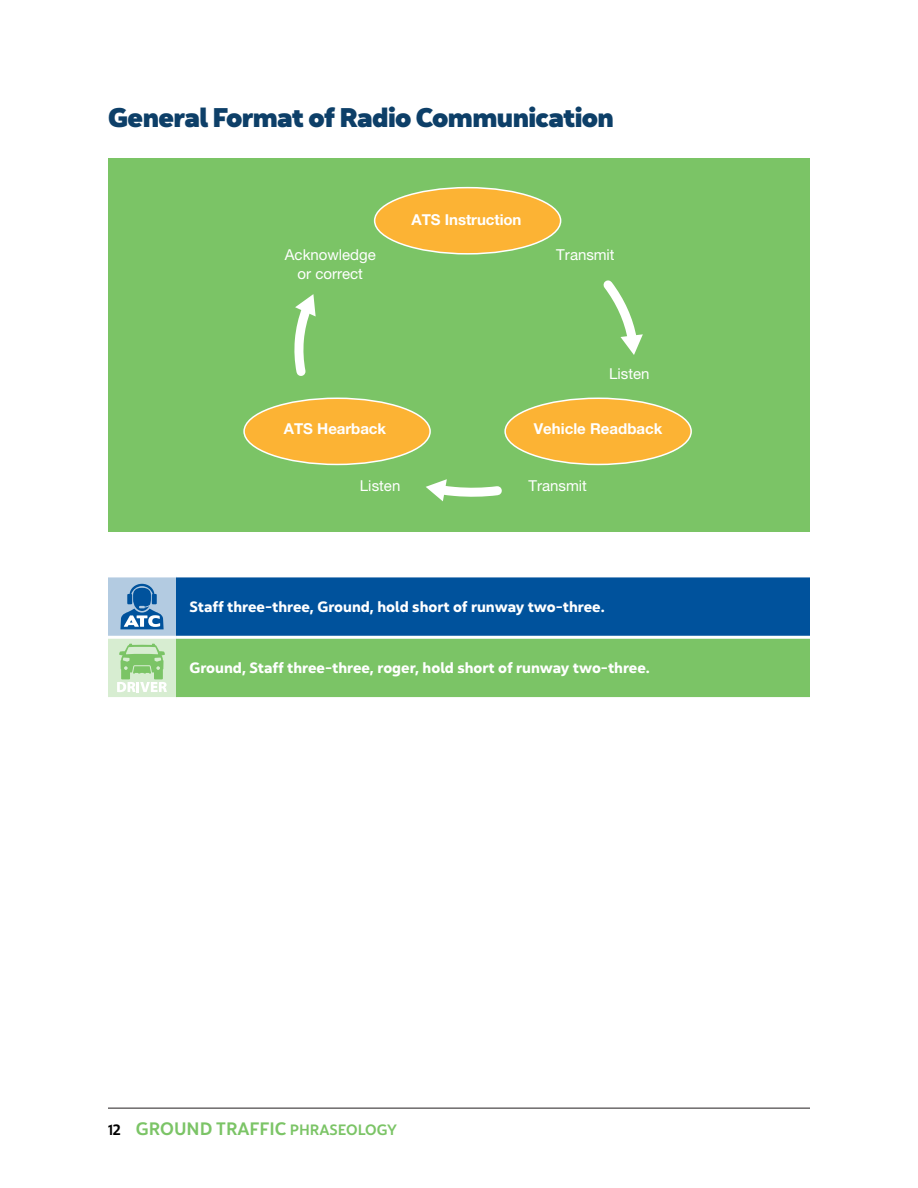
<style>
.page{position:relative;width:918px;height:1188px;background:#fff}
.page>*{position:absolute;margin:0;border:0;box-sizing:border-box;transform-origin:0 0}
.Header_1{font:27px "Yorkten Nor Bla";letter-spacing:-.025em;color:#0d3f68}
.t1{font:18px "Yorkten Nor Med";color:#7bc466}
.Table_Header{font:15px "Yorkten Nor Bol";color:#fff}
.t2{font:15px/18px "Helvetica Neue LT Std";color:#fff;text-align:center}
.t3{font:700 15px "Helvetica Neue LT Std";color:#fff}
.s1{font-family:"Yorkten Con Med";font-size:15px;color:#000}
.s2{font-size:15px}
</style>
<div class="page">
<hr style="left:108px;top:1108px;width:702px;height:1px;background:#231f20">
<div style="left:108px;top:576px;width:68px;height:61px;background:#b3cbe1"></div>
<div style="left:176px;top:576px;width:634px;height:61px;background:#00529c"></div>
<div style="left:108px;top:637px;width:68px;height:62px;background:#d7edd1"></div>
<div style="left:176px;top:637px;width:634px;height:62px;background:#7bc466"></div>
<hr style="left:108px;top:574px;width:68px;height:3px;background:#fff">
<hr style="left:176px;top:574px;width:634px;height:3px;background:#fff">
<hr style="left:108px;top:636px;width:68px;height:3px;background:#fff">
<hr style="left:176px;top:636px;width:634px;height:3px;background:#fff">
<hr style="left:108px;top:697px;width:68px;height:3px;background:#fff">
<hr style="left:176px;top:697px;width:634px;height:3px;background:#fff">
<svg style="left:120px;top:584px;width:44px;height:45px"></svg>
<svg style="left:117px;top:644px;width:50px;height:48px"></svg>
<div style="left:108px;top:159px;width:702px;height:373px;background:#7bc466"></div>
<div style="left:375px;top:188px;width:186px;height:66px;background:#fcb334;border-radius:50%"></div>
<div style="left:374px;top:187px;width:187px;height:68px;border:2px solid #fff;border-radius:50%"></div>
<div style="left:505px;top:398px;width:186px;height:66px;background:#fcb334;border-radius:50%"></div>
<div style="left:504px;top:398px;width:188px;height:67px;border:2px solid #fff;border-radius:50%"></div>
<div style="left:244px;top:398px;width:186px;height:66px;background:#fcb334;border-radius:50%"></div>
<div style="left:243px;top:398px;width:188px;height:67px;border:2px solid #fff;border-radius:50%"></div>
<svg style="left:294px;top:294px;width:22px;height:82px"></svg>
<svg style="left:426px;top:479px;width:76px;height:22px"></svg>
<svg style="left:603px;top:280px;width:40px;height:75px"></svg>
<p class="Header_1" style="left:108px;top:99px;width:507px">General Format of Radio Communication</p>
<p class="t3" style="left:411px;top:211px;width:112px">ATS Instruction</p>
<p class="t2" style="left:285px;top:246px;width:92px">Acknowledge or correct</p>
<p class="t2" style="left:556px;top:246px;width:60px">Transmit</p>
<p class="t2" style="left:609px;top:365px;width:42px">Listen</p>
<p class="t3" style="left:284px;top:420px;width:104px">ATS Hearback</p>
<p class="t3" style="left:534px;top:420px;width:130px">Vehicle Readback</p>
<p class="t2" style="left:360px;top:476px;width:42px">Listen</p>
<p class="t2" style="left:529px;top:476px;width:60px">Transmit</p>
<p class="Table_Header" style="left:190px;top:597px;width:417px">Staff three-three, Ground, hold short of runway two-three.</p>
<p class="Table_Header" style="left:190px;top:658px;width:462px">Ground, Staff three-three, roger, hold short of runway two-three.</p>
<p class="t1" style="left:108px;top:1117px;width:291px"><span class="s1">12</span> GROUND TRAFFIC <span class="s2">PHRASEOLOGY</span></p>
</div>
